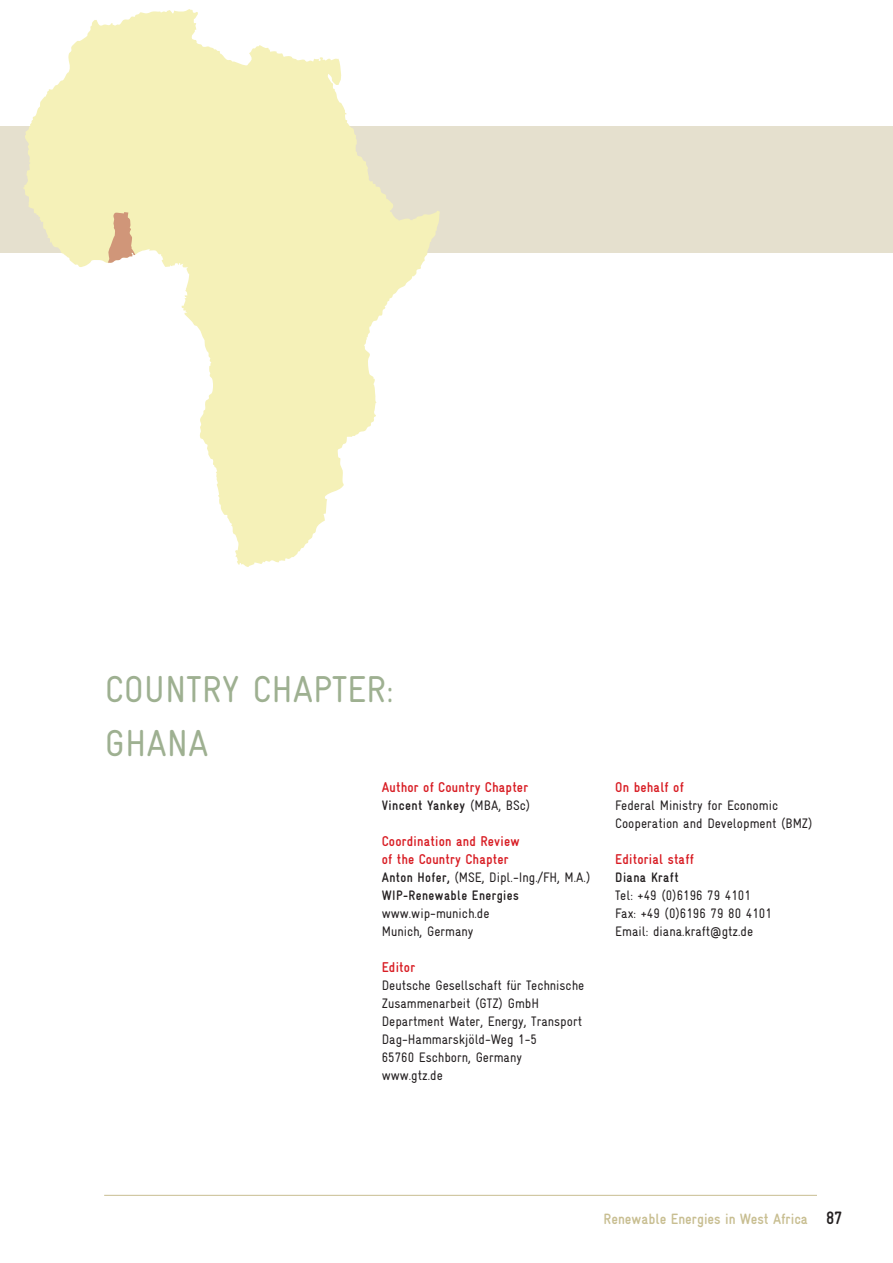
<style>
.page{position:relative;width:893px;height:1263px;background:#fff}
.page>*{position:absolute;margin:0;border:0;box-sizing:border-box;transform-origin:0 0}
.t1{font:condensed 37.5px/54px "Gravur";color:#9eb091}
.t2{font:700 condensed 15px "Gravur";color:#c8be91}
.t3{font:700 condensed 14.25px/18px "Gravur";letter-spacing:.015em;color:#d81c23}
.t4{font:condensed 13.8px/18px "Gravur";color:#231f20}
.t5{font:700 condensed 13.8px/18px "Gravur";letter-spacing:.03em;color:#231f20;scale:.96 1}
.t6{font:700 condensed 13.8px "Gravur";letter-spacing:.03em;color:#231f20}
.s1{font-weight:400}
.s2{font-size:18px;color:#231f20}
</style>
<div class="page">
<div style="left:313px;top:126px;width:580px;height:126px;background:#e5e0ce"></div>
<div style="left:0;top:126px;width:89px;height:126px;background:#e5e0ce"></div>
<hr style="left:104px;top:1195px;width:713px;height:1px;background:#c8be91">
<svg style="left:23px;top:9px;width:417px;height:558px;fill:#f5f1bb"></svg>
<svg style="left:108px;top:212px;width:27px;height:51px"></svg>
<h1 class="t1" style="left:105px;top:662px;width:290px">Country Chapter:<br>Ghana</h1>
<p class="t3" style="left:382px;top:778px;width:148px">Author of Country Chapter</p>
<p class="t6" style="left:382px;top:798px;width:150px">Vincent Yankey <span class="s1">(MBA, BSc)</span></p>
<p class="t3" style="left:382px;top:832px;width:139px">Coordination and Review of the Country Chapter</p>
<p class="t5" style="left:382px;top:868px;width:219px">Anton Hofer, <span class="s1">(MSE, Dipl.-Ing./FH, M.A.)<br></span>WIP-Renewable Energies</p>
<p class="t4" style="left:382px;top:904px;width:109px">www.wip-munich.de<br>Munich, Germany</p>
<p class="t3" style="left:382px;top:958px;width:35px">Editor</p>
<p class="t4" style="left:382px;top:976px;width:204px">Deutsche Gesellschaft für Technische<br>Zusammenarbeit (GTZ) GmbH<br>Department Water, Energy, Transport<br>Dag-Hammarskjöld-Weg 1-5<br>65760 Eschborn, Germany www.gtz.de</p>
<p class="t3" style="left:615px;top:778px;width:70px">On behalf of</p>
<p class="t4" style="left:615px;top:796px;width:199px">Federal Ministry for Economic<br>Cooperation and Development (BMZ)</p>
<p class="t3" style="left:615px;top:850px;width:80px">Editorial staff</p>
<p class="t6" style="left:615px;top:870px;width:65px">Diana Kraft</p>
<p class="t4" style="left:615px;top:886px;width:158px">Tel: +49 (0)6196 79 4101<br>Fax: +49 (0)6196 79 80 4101<br>Email: diana.kraft@gtz.de</p>
<p class="t2" style="left:604px;top:1211px;width:240px">Renewable Energies in West Africa <span class="s2">87</span></p>
</div>
